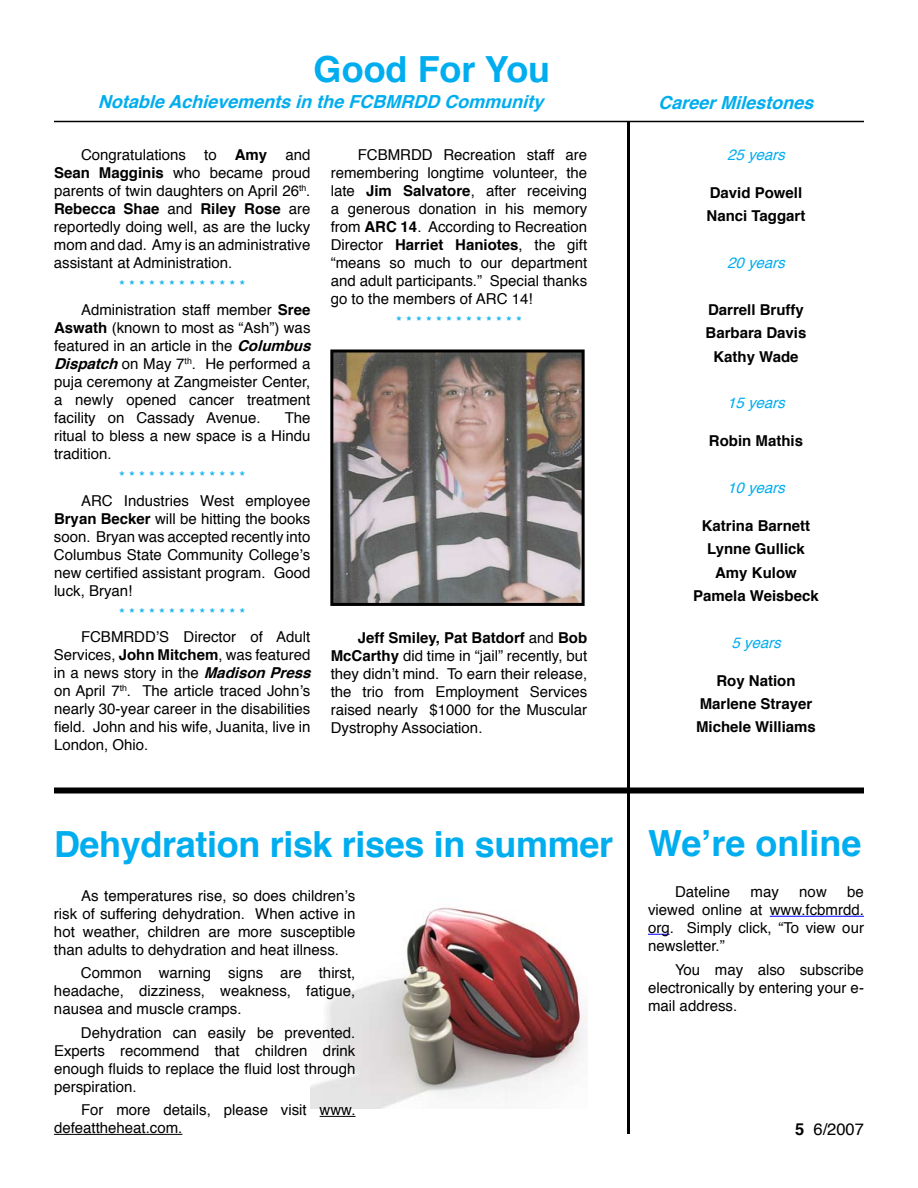
<style>
.page{position:relative;width:918px;height:1188px;background:#fff}
.page>*{position:absolute;margin:0;border:0;box-sizing:border-box;transform-origin:0 0}
.t1{font:700 36px "Helvetica";letter-spacing:-.01em;color:#00adef}
.t2{font:italic 700 18px "Helvetica";color:#00adef}
.t3{font:16.5px "Helvetica";color:#000}
.t4{font:15px/18px "Helvetica";color:#000;text-align:justify}
.t5{font:700 15px/23.4px "Helvetica";color:#000;text-align:center}
.t6{font:15px "Helvetica";color:#00adef}
.t7{font:italic 15px "Helvetica";color:#00adef}
.s1{font-weight:700}
.s2{color:#00adef}
.s3{font-weight:700;font-style:italic}
</style>
<div class="page">
<img style="left:310px;top:907px;width:277px;height:202px">
<hr style="left:54px;top:121px;width:810px;height:1px;background:#000">
<hr style="left:627px;top:122px;width:3px;height:1012px;background:#000">
<div style="left:54px;top:788px;width:810px;height:6px;background:#000"></div>
<img style="left:334px;top:354px;width:247px;height:248px">
<div style="left:330px;top:350px;width:255px;height:256px;border:3px solid #000"></div>
<hr style="left:320px;top:1116px;width:36px;height:1px;background:#000">
<hr style="left:54px;top:1134px;width:128px;height:1px;background:#000">
<hr style="left:770px;top:916px;width:94px;height:1px;background:#00f">
<svg style="left:648px;top:934px;width:22px;height:1px"></svg>
<h1 class="t1" style="left:314px;top:37px;width:238px">Good For You</h1>
<p class="t2" style="left:98px;top:86px;width:455px">NotableAchievementsintheFCBMRDDCommunity</p>
<p class="t2" style="left:658px;top:87px;width:165px">CareerMilestones</p>
<p class="t4" style="left:54px;top:145px;width:258px;text-indent:27px">Congratulations to <span class="s1">Amy</span> and <span class="s1">Sean Magginis</span> who became proud parents of twin daughters on April 26<sup>th</sup>.<br><span class="s1">Rebecca Shae</span> and <span class="s1">Riley Rose</span> are reportedly doing well, as are the lucky mom and dad. Amy is an administrative assistant at Administration.</p>
<p class="t4" style="left:81px;top:274px;width:231px;line-height:23.4px;text-indent:38px"><span class="s2">*************<br></span>Administration staff member <span class="s1">Sree</span></p>
<p class="t4" style="left:54px;top:318px;width:265px;text-align:left"><span class="s1">Aswath</span> (known to most as “Ash”) was featured in an article in the <span class="s3">Columbus Dispatch</span>on May 7<sup>th</sup>. He performed a puja ceremony at Zangmeister Center, a newly opened cancer treatment facility on Cassady Avenue.</p>
<p class="t4" style="left:331px;top:145px;width:258px;text-indent:27px">FCBMRDD Recreation staff are remembering longtime volunteer, the late <span class="s1">Jim Salvatore</span>, after receiving a generous donation in his memory from <span class="s1">ARC 14</span>. According to Recreation Director <span class="s1">Harriet Haniotes</span>, the gift “means so much to our department and adult participants.” Special thanks go to the members of ARC 14!</p>
<p class="t6" style="left:396px;top:309px;width:127px">*************</p>
<p class="t7" style="left:727px;top:142px;width:66px">25 years</p>
<p class="t5" style="left:707px;top:180px;width:100px;text-align:left">David Powell<br>Nanci Taggart</p>
<p class="t7" style="left:727px;top:250px;width:66px">20 years</p>
<p class="t5" style="left:706px;top:297px;width:102px">Darrell Bruffy<br>Barbara Davis<br>Kathy Wade</p>
<p class="t7" style="left:727px;top:390px;width:66px">15 years</p>
<p class="t5" style="left:709px;top:428px;width:96px">Robin Mathis</p>
<p class="t7" style="left:727px;top:475px;width:66px">10 years</p>
<p class="t5" style="left:693px;top:513px;width:127px">Katrina Barnett<br>Lynne Gullick<br>Amy Kulow<br>Pamela Weisbeck</p>
<p class="t7" style="left:731px;top:630px;width:57px">5 years</p>
<p class="t5" style="left:696px;top:668px;width:121px">Roy Nation<br>Marlene Strayer<br>Michele Williams</p>
<p class="t4" style="left:54px;top:408px;width:258px;text-indent:231px">The ritual to bless a new space is a Hindu tradition.</p>
<p class="t6" style="left:119px;top:464px;width:127px">*************</p>
<p class="t4" style="left:54px;top:491px;width:258px;text-indent:27px">ARC Industries West employee <span class="s1">Bryan Becker</span> will be hitting the books soon. Bryan was accepted recently into Columbus State Community College’s new certified assistant program. Good luck, Bryan!</p>
<p class="t6" style="left:119px;top:601px;width:127px">*************</p>
<p class="t4" style="left:54px;top:628px;width:265px;text-align:left;text-indent:27px">FCBMRDD’S Director of Adult Services, <span class="s1">John Mitchem</span>, was featured in a news story in the <span class="s3">MadisonPress </span>on April 7<sup>th</sup>. The article traced John’s nearly 30-year career in the disabilities field. John and his wife, Juanita, live in London, Ohio.</p>
<p class="t4" style="left:331px;top:628px;width:258px;text-indent:27px"><span class="s1">Jeff Smiley, Pat Batdorf</span> and <span class="s1">Bob McCarthy</span> did time in “jail” recently, but they didn’t mind. To earn their release, the trio from Employment Services raised nearly $1000 for the Muscular Dystrophy Association.</p>
<h1 class="t1" style="left:54px;top:812px;width:809px">Dehydration risk rises in summer We’re online</h1>
<p class="t4" style="left:675px;top:882px;width:57px">Dateline</p>
<p class="t4" style="left:751px;top:882px;width:30px">may</p>
<p class="t4" style="left:799px;top:882px;width:29px">now</p>
<p class="t4" style="left:648px;top:882px;width:218px;text-indent:199px">be viewed online at www.fcbmrdd. org. Simply click, “To view our newsletter.”</p>
<p class="t4" style="left:648px;top:960px;width:217px;text-indent:27px">You may also subscribe electronically by entering your e&shy;mail address.</p>
<p class="t4" style="left:54px;top:886px;width:303px;text-indent:27px">As temperatures rise, so does children’s risk of suffering dehydration. When active in hot weather, children are more susceptible than adults to dehydration and heat illness.</p>
<p class="t4" style="left:54px;top:964px;width:303px;text-indent:27px">Common warning signs are thirst, headache, dizziness, weakness, fatigue, nausea and muscle cramps.</p>
<p class="t4" style="left:54px;top:1023px;width:303px;text-indent:27px">Dehydration can easily be prevented.<br>Experts recommend that children drink enough fluids to replace the fluid lost through perspiration.</p>
<p class="t4" style="left:54px;top:1101px;width:303px;text-indent:27px">For more details, please visit www. defeattheheat.com.</p>
<p class="t3" style="left:795px;top:1116px;width:70px"><span class="s1">5</span> 6/2007</p>
</div>
